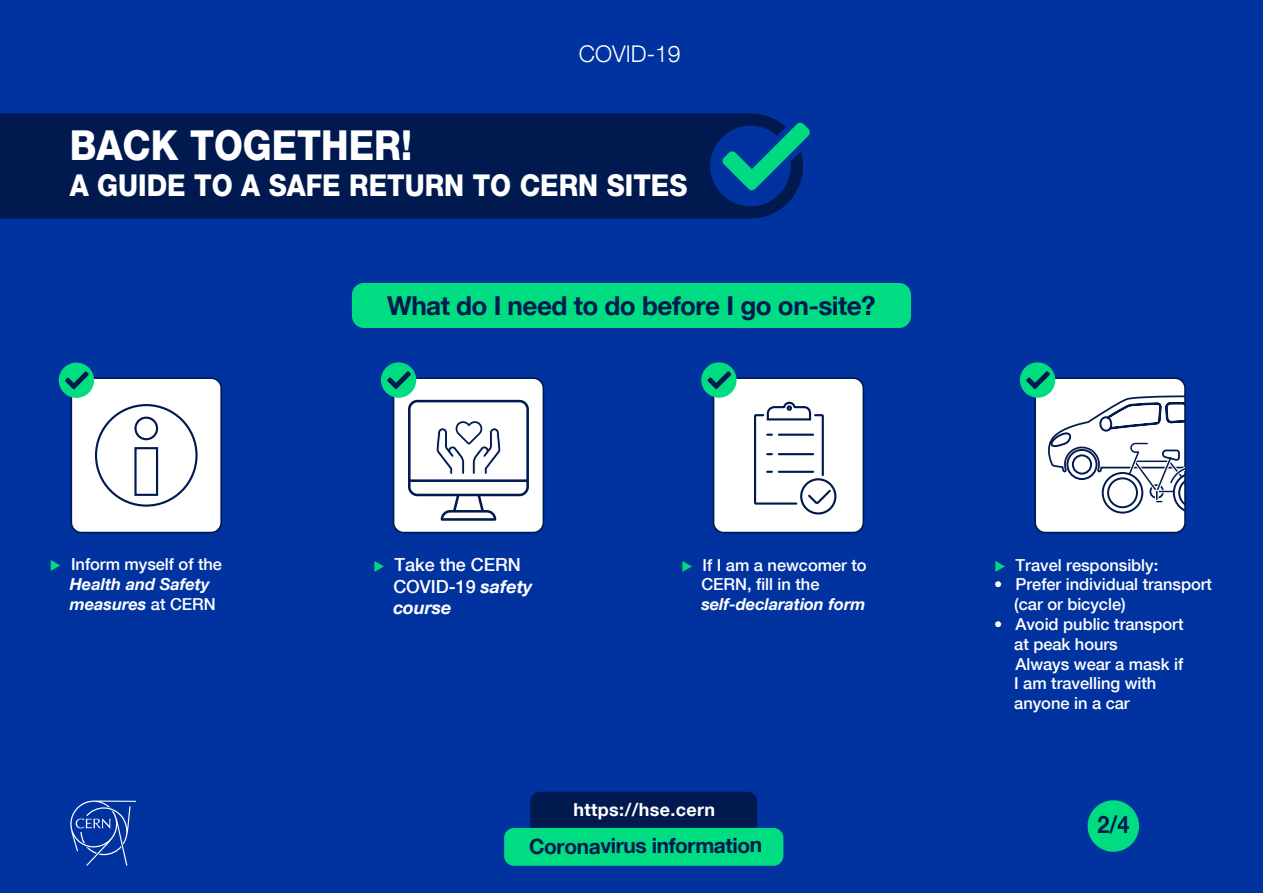
<style>
.page{position:relative;width:1263px;height:893px;background:#00339f}
.page>*{position:absolute;margin:0;border:0;box-sizing:border-box;transform-origin:0 0}
.t1{font:800 41.25px "Helvetica Neue LT Com";color:#fff;scale:.9 1}
.t2{font:800 30px "Helvetica Neue LT Com";color:#fff;scale:.9 1}
.t3{font:700 26.1px "Helvetica Neue LT Com";letter-spacing:-.02em;color:#001a50}
.t4{font:700 24px "Helvetica Neue LT Com";color:#001a50;scale:.9 1}
.t5{font:300 22.95px "Helvetica Neue LT Com";color:#fff}
.t6{font:700 21px "Helvetica Neue LT Com";letter-spacing:-.03em;color:#001a50}
.t7{font:500 18px/21.6px "Helvetica Neue LT Com";letter-spacing:-.005em;color:#fff}
.t8{font:700 18px "Helvetica Neue LT Com";letter-spacing:.02em;color:#fff}
.t9{font:500 16.5px/19.8px "Helvetica Neue LT Com";letter-spacing:-.005em;color:#fff}
.t10{font:italic 700 16.5px "Helvetica Neue LT Com";letter-spacing:-.005em;color:#fff}
.s1{color:#00db81}
.s2{font-weight:700;font-style:italic}
</style>
<div class="page">
<div style="left:352px;top:283px;width:559px;height:45px;background:#00dc82;border-radius:12px"></div>
<div style="left:530px;top:792px;width:227px;height:45px;background:#001a50;border-radius:10px"></div>
<div style="left:504px;top:828px;width:279px;height:38px;background:#00dc82;border-radius:10px"></div>
<div style="left:0;top:113px;width:802px;height:105px;background:#001a50"></div>
<svg style="left:723px;top:123px;width:87px;height:67px"></svg>
<div style="left:1087px;top:800px;width:52px;height:52px;background:#00dc82;border-radius:50%"></div>
<svg style="left:70px;top:800px;width:66px;height:65px"></svg>
<div style="left:393px;top:378px;width:150px;height:155px;background:#fff;border-radius:10px"></div>
<div style="left:393px;top:377px;width:151px;height:156px;border:2px solid #001a50;border-radius:10px"></div>
<svg style="left:408px;top:399px;width:121px;height:122px"></svg>
<div style="left:381px;top:362px;width:35px;height:36px;background:#00dc82;border-radius:50%"></div>
<svg style="left:387px;top:371px;width:24px;height:18px"></svg>
<div style="left:1035px;top:378px;width:150px;height:155px;background:#fff;border-radius:10px"></div>
<div style="left:1034px;top:377px;width:152px;height:156px;border:2px solid #001a50;border-radius:10px"></div>
<div style="left:1020px;top:362px;width:35px;height:36px;background:#00dc82;border-radius:50%"></div>
<svg style="left:1026px;top:371px;width:159px;height:143px"></svg>
<div style="left:71px;top:378px;width:150px;height:155px;background:#fff;border-radius:10px"></div>
<div style="left:71px;top:377px;width:151px;height:156px;border:2px solid #001a50;border-radius:10px"></div>
<div style="left:134px;top:447px;width:24px;height:49px;border:2px solid #001a50"></div>
<div style="left:134px;top:417px;width:24px;height:23px;border:2px solid #001a50;border-radius:50%"></div>
<div style="left:95px;top:404px;width:103px;height:103px;border:2px solid #001a50;border-radius:50%"></div>
<div style="left:59px;top:363px;width:35px;height:35px;background:#00dc82;border-radius:50%"></div>
<svg style="left:65px;top:371px;width:24px;height:18px"></svg>
<div style="left:713px;top:378px;width:150px;height:155px;background:#fff;border-radius:10px"></div>
<div style="left:713px;top:377px;width:151px;height:156px;border:2px solid #001a50;border-radius:10px"></div>
<div style="left:800px;top:478px;width:36px;height:37px;border:2px solid #001a50;border-radius:50%"></div>
<svg style="left:754px;top:401px;width:79px;height:105px"></svg>
<div style="left:701px;top:362px;width:36px;height:36px;background:#00dc82;border-radius:50%"></div>
<svg style="left:708px;top:371px;width:23px;height:18px"></svg>
<h3 class="t5" style="left:579px;top:39px;width:103px">COVID-19</h3>
<h1 class="t1" style="left:70px;top:121px;width:382px">BACK TOGETHER!</h1>
<h2 class="t2" style="left:70px;top:167px;width:688px">A GUIDE TO A SAFE RETURN TO CERN SITES</h2>
<h3 class="t3" style="left:387px;top:290px;width:490px">What do I need to do before I go on-site?</h3>
<p class="t7" style="left:393px;top:554px;width:141px;text-indent:-20px"><span class="s1">◆</span> Take the CERN<br>COVID-19 <span class="s2">safety course</span></p>
<p class="t9" style="left:994px;top:555px;width:166px"><span class="s1">◆</span> Travel responsibly:</p>
<p class="t9" style="left:70px;top:554px;width:154px;text-indent:-20px"><span class="s1">◆</span> Inform myself of the<br><span class="s2">Health and Safety measures</span> at CERN</p>
<p class="t9" style="left:701px;top:555px;width:167px;text-indent:-20px"><span class="s1">◆</span> If I am a newcomer to<br>CERN, fill in the</p>
<p class="t9" style="left:1014px;top:574px;width:199px;text-indent:-20px">• Prefer individual transport (car or bicycle)</p>
<p class="t9" style="left:1014px;top:614px;width:171px;text-indent:-20px">• Avoid public transport at peak hours<br>Always wear a mask if<br>I am travelling with anyone in a car</p>
<p class="t10" style="left:701px;top:594px;width:166px">self-declaration form</p>
<p class="t8" style="left:573px;top:798px;width:143px">https://hse.cern</p>
<p class="t6" style="left:529px;top:832px;width:235px">Coronavirus information</p>
<h3 class="t4" style="left:1097px;top:810px;width:37px">2/4</h3>
</div>
